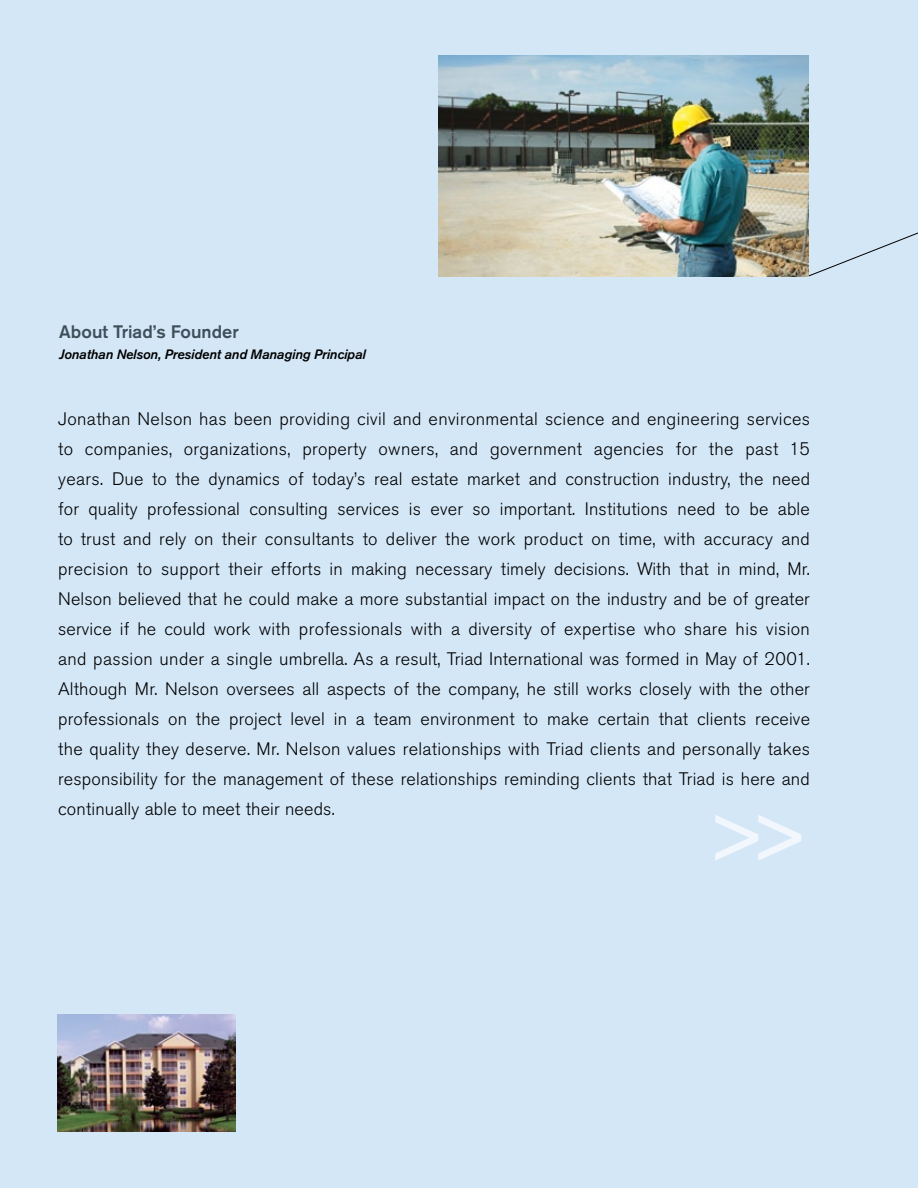
<style>
.page{position:relative;width:918px;height:1188px;background:#d4e7f7}
.page>*{position:absolute;margin:0;border:0;box-sizing:border-box;transform-origin:0 0}
.t1{font:italic 500 64.5px "Akzidenz Grotesk BE";color:#f1f7fc}
.t2{font:300 18px/30px "Akzidenz Grotesk BE";letter-spacing:.01em;color:#000;text-align:justify}
.t3{font:500 18px "Akzidenz Grotesk BE";color:#3d505a}
.t4{font:italic 500 13.5px "Akzidenz Grotesk BE";letter-spacing:-.01em;color:#000}
</style>
<div class="page">
<svg style="left:808px;top:111px;width:110px;height:166px"></svg>
<img style="left:439px;top:56px;width:369px;height:220px">
<img style="left:57px;top:1015px;width:179px;height:117px">
<p class="t3" style="left:59px;top:320px;width:181px">About Triad’s Founder</p>
<p class="t4" style="left:59px;top:346px;width:308px">Jonathan Nelson, President and Managing Principal</p>
<p class="t2" style="left:58px;top:404px;width:753px">Jonathan Nelson has been providing civil and environmental science and engineering services to companies, organizations, property owners, and government agencies for the past 15 years. Due to the dynamics of today’s real estate market and construction industry, the need for quality professional consulting services is ever so important. Institutions need to be able to trust and rely on their consultants to deliver the work product on time, with accuracy and precision to support their efforts in making necessary timely decisions. With that in mind, Mr.<br>Nelson believed that he could make a more substantial impact on the industry and be of greater service if he could work with professionals with a diversity of expertise who share his vision and passion under a single umbrella. As a result, Triad International was formed in May of 2001.<br>Although Mr. Nelson oversees all aspects of the company, he still works closely with the other professionals on the project level in a team environment to make certain that clients receive the quality they deserve. Mr. Nelson values relationships with Triad clients and personally takes responsibility for the management of these relationships reminding clients that Triad is here and continually able to meet their needs.</p>
<h1 class="t1" style="left:713px;top:801px;width:88px">&gt;&gt;</h1>
</div>
